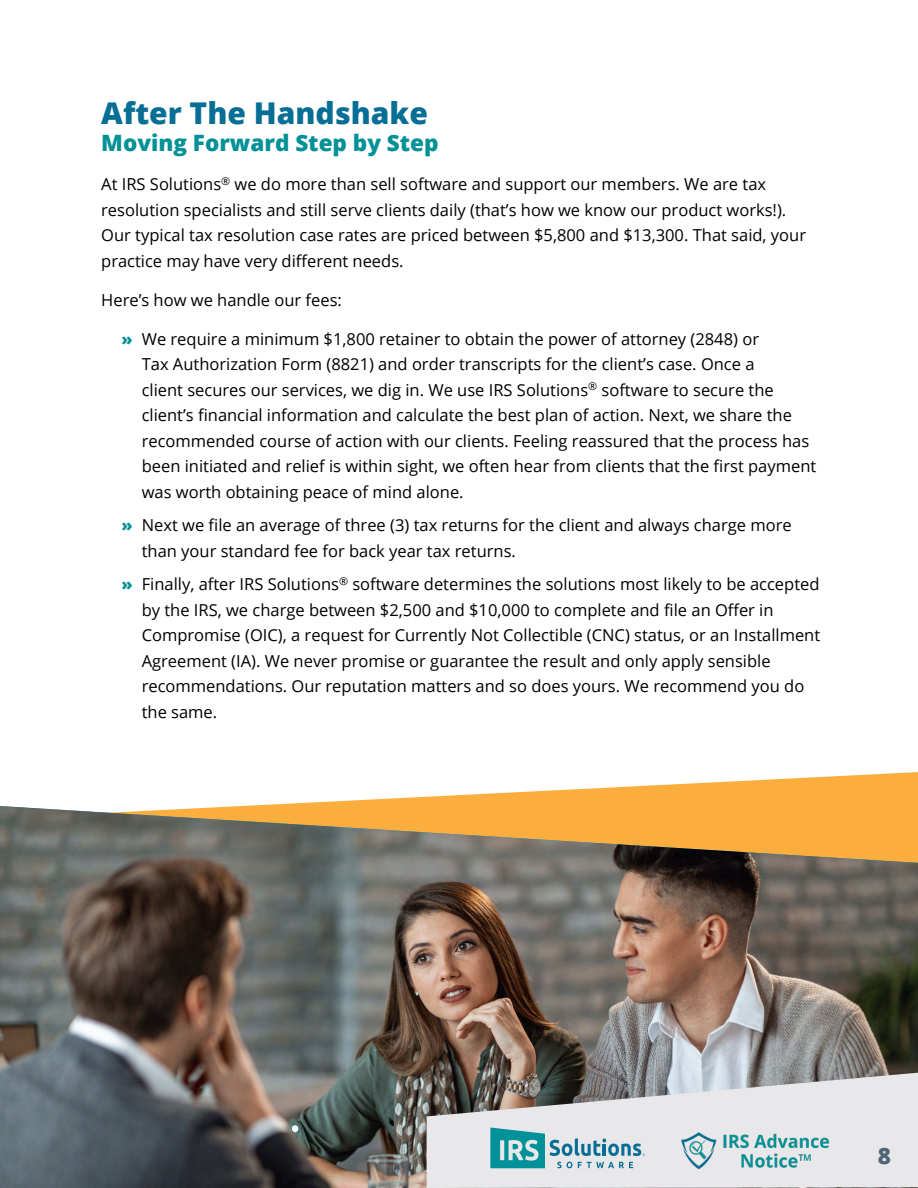
<style>
.page{position:relative;width:918px;height:1188px;background:#fff}
.page>*{position:absolute;margin:0;border:0;box-sizing:border-box;transform-origin:0 0}
.t1{font:800 30px "Open Sans";color:#076e95}
.t2{font:800 22.5px "Open Sans";color:#009196}
.t3{font:800 22.5px "Open Sans";color:#506573}
.t4{font:16.5px/25.5px "Open Sans";color:#000}
.s1{font-weight:800;color:#009196}
</style>
<div class="page">
<svg style="left:243px;top:772px;width:675px;height:34px"></svg>
<img style="left:0;top:806px;width:918px;height:382px">
<svg style="left:427px;top:1073px;width:491px;height:115px;background:#cbcbcc"></svg>
<svg style="left:490px;top:1128px;width:155px;height:40px;background:#8ec1c9"></svg>
<img style="left:677px;top:1131px;width:159px;height:41px">
<h1 class="t1" style="left:101px;top:90px;width:328px">After The Handshake</h1>
<h2 class="t2" style="left:101px;top:126px;width:339px">Moving Forward Step by Step</h2>
<p class="t4" style="left:101px;top:171px;width:706px">At IRS Solutions<sup>®</sup> we do more than sell software and support our members. We are tax resolution specialists and still serve clients daily (that’s how we know our product works!).<br>Our typical tax resolution case rates are priced between $5,800 and $13,300. That said, your practice may have very different needs.</p>
<p class="t4" style="left:101px;top:286px;width:242px">Here’s how we handle our fees:</p>
<p class="t4" style="left:142px;top:325px;width:676px;text-indent:-20px"><span class="s1">»</span> We require a minimum $1,800 retainer to obtain the power of attorney (2848) or<br>Tax Authorization Form (8821) and order transcripts for the client’s case. Once a<br>client secures our services, we dig in. We use IRS Solutions<sup>®</sup> software to secure the client’s financial information and calculate the best plan of action. Next, we share the recommended course of action with our clients. Feeling reassured that the process has been initiated and relief is within sight, we often hear from clients that the first payment was worth obtaining peace of mind alone.</p>
<p class="t4" style="left:142px;top:512px;width:651px;text-indent:-20px"><span class="s1">»</span> Next we file an average of three (3) tax returns for the client and always charge more than your standard fee for back year tax returns.</p>
<p class="t4" style="left:142px;top:571px;width:680px;text-indent:-20px"><span class="s1">»</span> Finally, after IRS Solutions<sup>®</sup> software determines the solutions most likely to be accepted by the IRS, we charge between $2,500 and $10,000 to complete and file an Offer in Compromise (OIC), a request for Currently Not Collectible (CNC) status, or an Installment Agreement (IA). We never promise or guarantee the result and only apply sensible recommendations. Our reputation matters and so does yours. We recommend you do the same.</p>
<h2 class="t3" style="left:878px;top:1139px;width:15px">8</h2>
</div>
